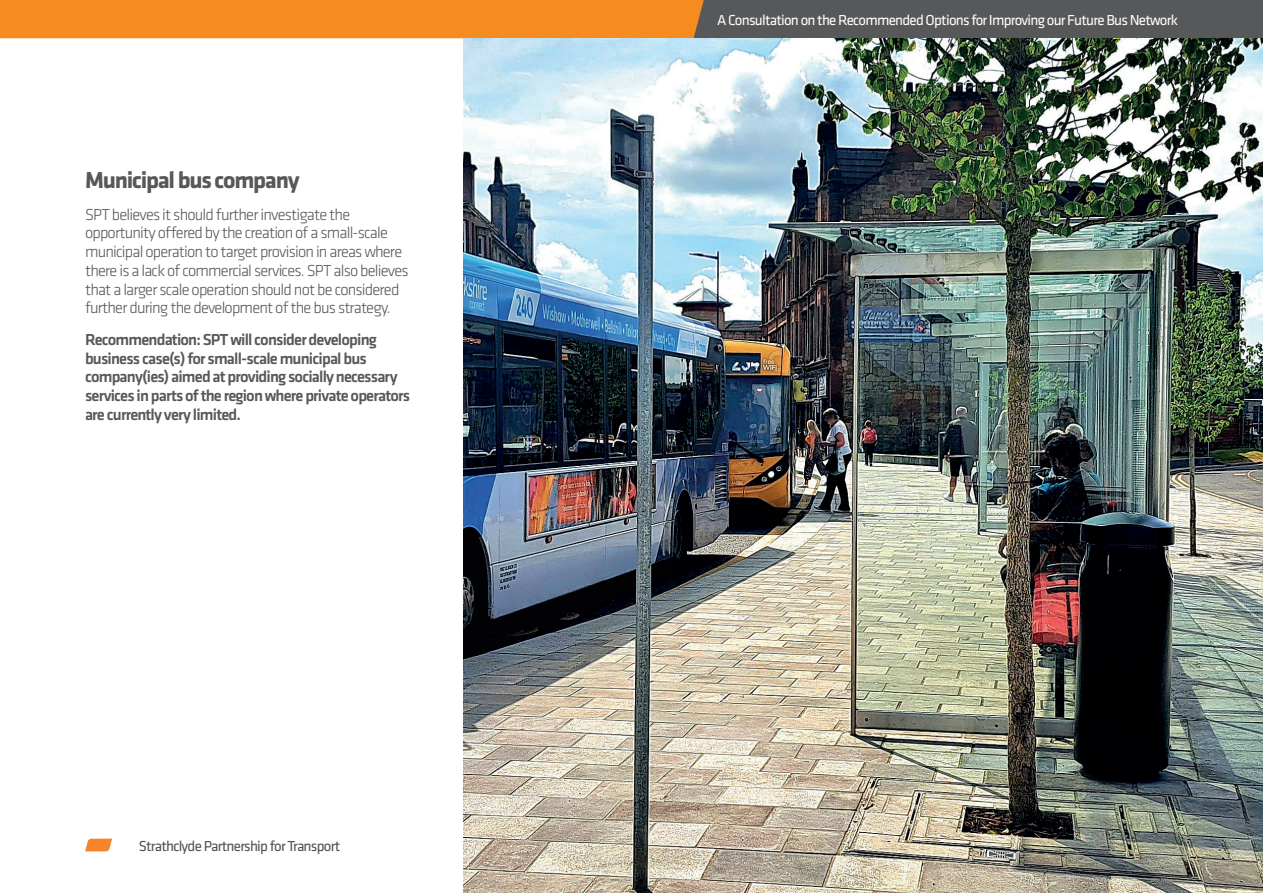
<style>
.page{position:relative;width:1263px;height:893px;background:#fff}
.page>*{position:absolute;margin:0;border:0;box-sizing:border-box;transform-origin:0 0}
.t1{font:700 24px "Klavika";letter-spacing:-.05em;color:#57585a}
.t2{font:300 16.5px/18.8px "Klavika";letter-spacing:-.05em;color:#57585a}
.t3{font:500 16.5px/18.8px "Klavika";letter-spacing:-.05em;color:#57585a}
.t4{font:15px "Klavika";letter-spacing:-.05em;color:#fff}
.t5{font:15px "Klavika";letter-spacing:-.05em;color:#4b5157}
</style>
<div class="page">
<div style="left:0;top:0;width:693px;height:38px;background:#f68b1f"></div>
<div style="left:693px;top:0;width:570px;height:38px;background:#57585a"></div>
<svg style="left:85px;top:839px;width:27px;height:12px"></svg>
<img style="left:463px;top:38px;width:800px;height:855px">
<h1 class="t1" style="left:85px;top:163px;width:216px">Municipal bus company</h1>
<p class="t2" style="left:85px;top:205px;width:325px">SPT believes it should further investigate the opportunity offered by the creation of a small-scale municipal operation to target provision in areas where there is a lack of commercial services. SPT also believes that a larger scale operation should not be considered further during the development of the bus strategy.</p>
<p class="t3" style="left:85px;top:330px;width:327px">Recommendation: SPT will consider developing business case(s) for small-scale municipal bus company(ies) aimed at providing socially necessary services in parts of the region where private operators are currently very limited.</p>
<p class="t5" style="left:139px;top:836px;width:203px">Strathclyde Partnership for Transport</p>
<p class="t4" style="left:717px;top:10px;width:462px">A Consultation on the Recommended Options for Improving our Future Bus Network</p>
</div>
